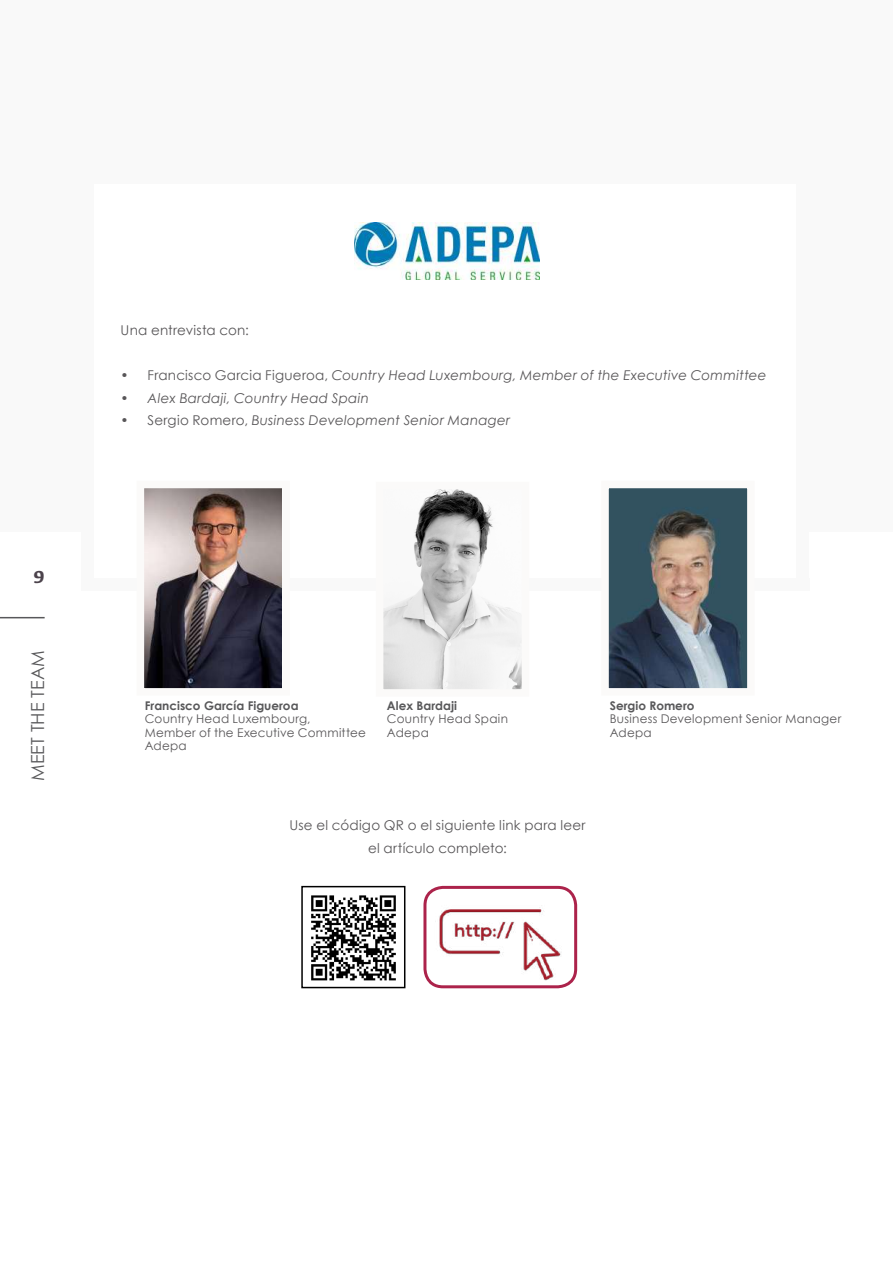
<style>
.page{position:relative;width:893px;height:1263px;background:#fff}
.page>*{position:absolute;margin:0;border:0;box-sizing:border-box;transform-origin:0 0}
.t1{font:18px "Century Gothic";color:#58585a}
.t2{font:700 18px "Kefa";color:#4c434c}
.t3{font:italic 13.5px "Century Gothic";letter-spacing:.015em;color:#585658}
.t4{font:13.5px/22.5px "Century Gothic";letter-spacing:.02em;color:#585658;text-align:center}
.t5{font:12px/13.5px "Century Gothic";letter-spacing:.02em;color:#585658}
.t6{font:700 12px "Century Gothic";color:#58585a}
.s1{font-style:normal}
</style>
<div class="page">
<div style="left:0;top:0;width:893px;height:531px;background:#f9f9f9"></div>
<img style="left:311px;top:895px;width:85px;height:86px">
<div style="left:301px;top:886px;width:104px;height:102px;border:2px solid #000"></div>
<img style="left:427px;top:899px;width:149px;height:85px">
<div style="left:423px;top:886px;width:154px;height:102px;border:3px solid #ac234b;border-radius:18px"></div>
<hr style="left:0;top:617px;width:45px;height:1px;background:#58585a">
<div style="left:94px;top:184px;width:706px;height:347px;background:#fff"></div>
<div style="left:81px;top:225px;width:13px;height:362px;background:#f9f9f9"></div>
<img style="left:354px;top:223px;width:186px;height:56px">
<div style="left:81px;top:577px;width:728px;height:13px;background:#f9f9f9"></div>
<div style="left:796px;top:166px;width:13px;height:421px;background:#f9f9f9"></div>
<img style="left:146px;top:490px;width:135px;height:197px">
<div style="left:137px;top:481px;width:153px;height:215px;border:8px solid #fbfaf9"></div>
<img style="left:385px;top:491px;width:135px;height:197px">
<img style="left:610px;top:490px;width:136px;height:197px">
<div style="left:601px;top:481px;width:154px;height:215px;border:8px solid #fbfaf9"></div>
<h1 class="t2" style="left:33px;top:564px;width:13px">9</h1>
<h1 class="t1" style="left:27px;top:781px;width:132px;rotate:-90deg">MEET THE TEAM</h1>
<p class="t4" style="left:121px;top:319px;width:130px">Una entrevista con:</p>
<p class="t3" style="left:121px;top:367px;width:647px"><span class="s1">• Francisco Garcia Figueroa,</span> Country Head Luxembourg, Member of the Executive Committee</p>
<p class="t3" style="left:121px;top:389px;width:250px">• Alex Bardaji, Country Head Spain</p>
<p class="t3" style="left:121px;top:412px;width:391px"><span class="s1">• Sergio Romero,</span> Business Development Senior Manager</p>
<p class="t6" style="left:145px;top:698px;width:155px">Francisco García Figueroa</p>
<p class="t5" style="left:145px;top:712px;width:223px">Country Head Luxembourg,<br>Member of the Executive Committee<br>Adepa</p>
<p class="t6" style="left:387px;top:698px;width:72px">Alex Bardaji</p>
<p class="t5" style="left:387px;top:712px;width:123px">Country Head Spain<br>Adepa</p>
<p class="t6" style="left:610px;top:698px;width:86px">Sergio Romero</p>
<p class="t5" style="left:610px;top:712px;width:233px">Business Development Senior Manager<br>Adepa</p>
<p class="t4" style="left:289px;top:814px;width:298px">Use el código QR o el siguiente link para leer el artículo completo:</p>
</div>
